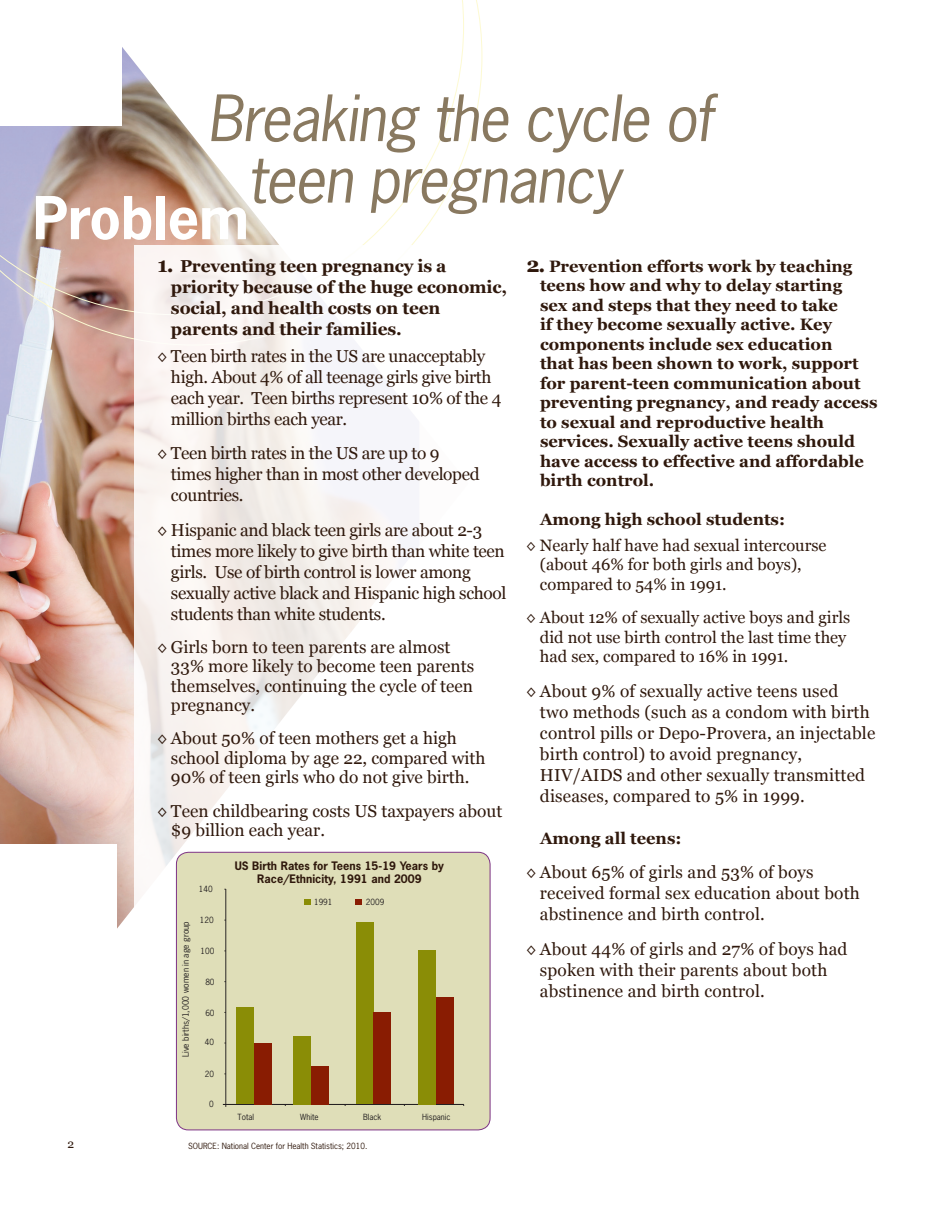
<style>
.page{position:relative;width:945px;height:1215px;background:#fff}
.page>*{position:absolute;margin:0;border:0;box-sizing:border-box;transform-origin:0 0}
.t1{font:italic 60px/61.5px "News Gothic Std";letter-spacing:-.02em;color:#897960}
.t2{font:700 55.5px "News Gothic Std";color:#fff}
.t3{font:17.25px/21px "Georgia";color:#2f180c}
.t4{font:17.25px/21px "Georgia";letter-spacing:-.02em;color:#2f180c}
.t5{font:700 17.25px/21px "Georgia";letter-spacing:-.01em;color:#2f180c}
.t6{font:700 16.5px/19.5px "Georgia";color:#2f180c}
.t7{font:16.5px/19.5px "Georgia";color:#2f180c}
.t8{font:12px "Georgia";color:#2f180c}
.t9{font:700 11.1px/13px "News Gothic Std";letter-spacing:.005em;color:#2f180c;text-align:center}
.t10{font:8.4px "News Gothic Std";color:#231f20}
.t11{font:7.95px "News Gothic Std";color:#231f20}
.t12{font:7.95px "News Gothic Std";color:#2f180c}
.s1{font-size:21px}
</style>
<div class="page">
<img style="left:0;top:345px;width:176px;height:587px">
<div style="left:0;top:844px;width:116px;height:173px;background:#fff"></div>
<svg style="left:0;top:0;width:482px;height:345px"></svg>
<svg style="left:0;top:0;width:464px;height:315px"></svg>
<svg style="left:134px;top:246px;width:355px;height:680px"></svg>
<div style="left:176px;top:852px;width:314px;height:278px;background:#dfdeb8;border-radius:12px"></div>
<div style="left:176px;top:852px;width:315px;height:278px;border:1px solid #7e3485;border-radius:12px"></div>
<hr style="left:226px;top:889px;width:1px;height:218px;background:#231f20">
<hr style="left:223px;top:1104px;width:241px;height:1px;background:#231f20">
<svg style="left:304px;top:899px;width:7px;height:5px"></svg>
<svg style="left:355px;top:899px;width:7px;height:5px"></svg>
<div style="left:237px;top:1008px;width:17px;height:96px;background:#8a8d06"></div>
<div style="left:294px;top:1036px;width:17px;height:68px;background:#8a8d06"></div>
<div style="left:356px;top:923px;width:18px;height:181px;background:#8a8d06"></div>
<div style="left:419px;top:950px;width:17px;height:154px;background:#8a8d06"></div>
<div style="left:254px;top:1043px;width:17px;height:61px;background:#891c02"></div>
<div style="left:311px;top:1066px;width:17px;height:38px;background:#891c02"></div>
<div style="left:374px;top:1012px;width:17px;height:92px;background:#891c02"></div>
<div style="left:436px;top:998px;width:17px;height:106px;background:#891c02"></div>
<h1 class="t1" style="left:248px;top:89px;width:466px;text-indent:-40px">Breaking the cycle of teen pregnancy</h1>
<h2 class="t2" style="left:33px;top:181px;width:217px">Problem</h2>
<p class="t8" style="left:68px;top:1137px;width:8px">2</p>
<p class="t5" style="left:171px;top:255px;width:338px;text-indent:-13px"><span class="s1">1.</span> Preventing teen pregnancy is a priority because of the huge economic, social, and health costs on teen parents and their families.</p>
<p class="t4" style="left:171px;top:346px;width:332px;text-indent:-14px">◊ Teen birth rates in the US are unacceptably high. About 4% of all teenage girls give birth each year. Teen births represent 10% of the 4 million births each year.</p>
<p class="t4" style="left:171px;top:443px;width:310px;text-indent:-14px">◊ Teen birth rates in the US are up to 9 times higher than in most other developed countries.</p>
<p class="t4" style="left:171px;top:520px;width:337px;text-indent:-14px">◊ Hispanic and black teen girls are about 2-3 times more likely to give birth than white teen girls. Use of birth control is lower among sexually active black and Hispanic high school students than white students.</p>
<p class="t3" style="left:171px;top:638px;width:305px;line-height:19.5px;text-indent:-14px">◊ Girls born to teen parents are almost<br>33% more likely to become teen parents themselves, continuing the cycle of teen pregnancy.</p>
<p class="t3" style="left:171px;top:729px;width:316px;line-height:19.5px;text-indent:-14px">◊ About 50% of teen mothers get a high school diploma by age 22, compared with<br>90% of teen girls who do not give birth.</p>
<p class="t3" style="left:171px;top:801px;width:333px;line-height:19.5px;text-indent:-14px">◊ Teen childbearing costs US taxpayers about $9 billion each year.</p>
<p class="t9" style="left:235px;top:859px;width:211px">US Birth Rates for Teens 15-19 Years by<br>Race/Ethnicity, 1991 and 2009</p>
<p class="t11" style="left:199px;top:884px;width:15px">140</p>
<p class="t10" style="left:180px;top:1057px;width:137px;rotate:-90deg">Live births/1,000 women in age group</p>
<p class="t11" style="left:200px;top:915px;width:15px">120</p>
<p class="t11" style="left:201px;top:946px;width:15px">100</p>
<p class="t11" style="left:205px;top:977px;width:11px">80</p>
<p class="t11" style="left:205px;top:1008px;width:11px">60</p>
<p class="t11" style="left:205px;top:1037px;width:11px">40</p>
<p class="t11" style="left:205px;top:1069px;width:11px">20</p>
<p class="t11" style="left:209px;top:1099px;width:6px">0</p>
<p class="t11" style="left:314px;top:897px;width:20px">1991</p>
<p class="t11" style="left:366px;top:897px;width:20px">2009</p>
<p class="t11" style="left:237px;top:1112px;width:18px">Total</p>
<p class="t11" style="left:300px;top:1111px;width:20px">White</p>
<p class="t11" style="left:363px;top:1112px;width:20px">Black</p>
<p class="t11" style="left:422px;top:1112px;width:30px">Hispanic</p>
<p class="t12" style="left:188px;top:1141px;width:181px">SOURCE: National Center for Health Statistics; 2010.</p>
<p class="t6" style="left:540px;top:256px;width:339px;text-indent:-14px"><span class="s1">2.</span> Prevention efforts work by teaching teens how and why to delay starting<br>sex and steps that they need to take<br>if they become sexually active. Key components include sex education<br>that has been shown to work, support for parent-teen communication about preventing pregnancy, and ready access to sexual and reproductive health services. Sexually active teens should have access to effective and affordable birth control.</p>
<p class="t6" style="left:540px;top:510px;width:247px">Among high school students:</p>
<p class="t7" style="left:540px;top:536px;width:288px;text-indent:-13px">◊ Nearly half have had sexual intercourse (about 46% for both girls and boys), compared to 54% in 1991.</p>
<p class="t7" style="left:540px;top:608px;width:312px;text-indent:-13px">◊ About 12% of sexually active boys and girls did not use birth control the last time they had sex, compared to 16% in 1991.</p>
<p class="t3" style="left:540px;top:680px;width:337px;text-indent:-14px">◊ About 9% of sexually active teens used<br>two methods (such as a condom with birth control pills or Depo-Provera, an injectable birth control) to avoid pregnancy, HIV/AIDS and other sexually transmitted diseases, compared to 5% in 1999.</p>
<p class="t6" style="left:540px;top:828px;width:143px">Among all teens:</p>
<p class="t3" style="left:540px;top:862px;width:321px;text-indent:-14px">◊ About 65% of girls and 53% of boys received formal sex education about both abstinence and birth control.</p>
<p class="t3" style="left:540px;top:939px;width:309px;text-indent:-14px">◊ About 44% of girls and 27% of boys had spoken with their parents about both abstinence and birth control.</p>
</div>
